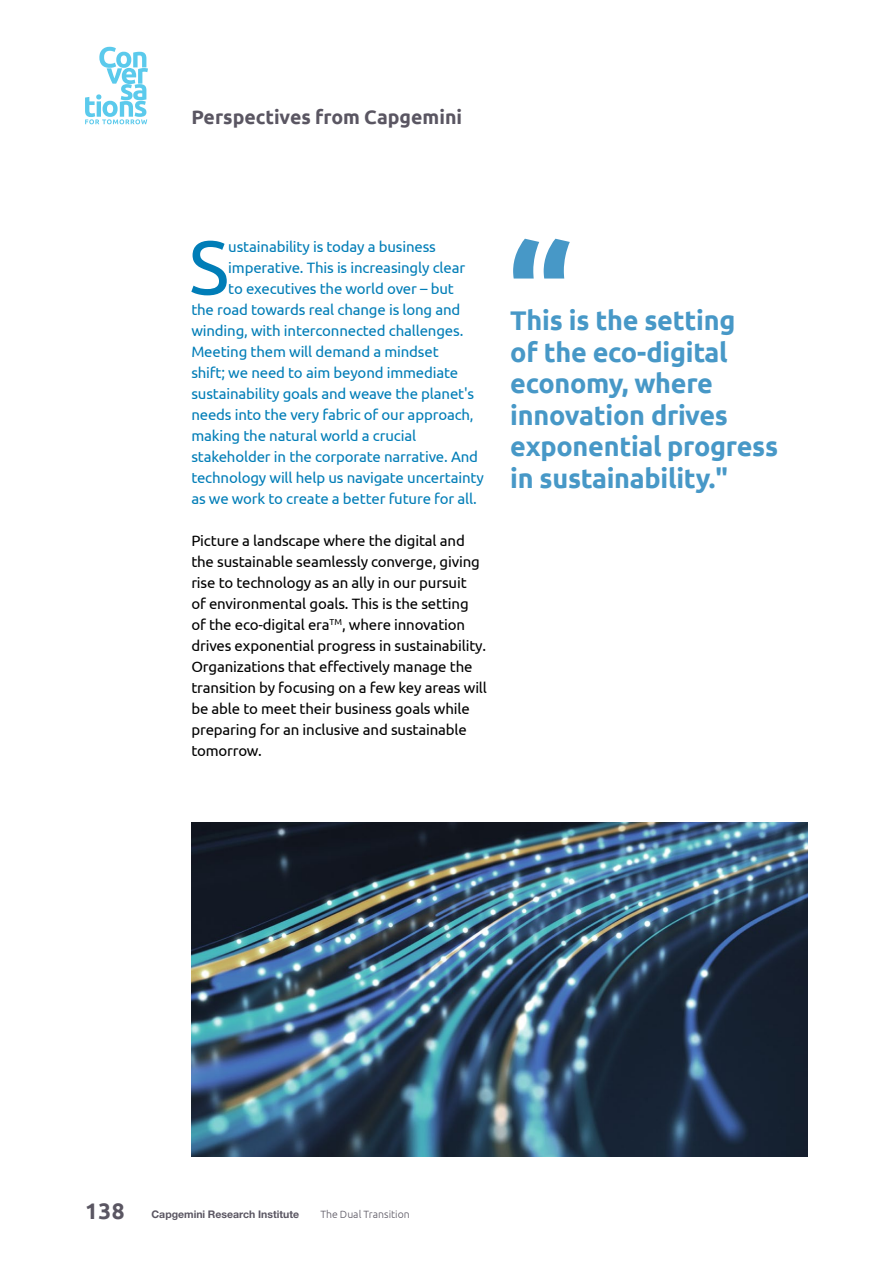
<style>
.page{position:relative;width:893px;height:1263px;background:#fff}
.page>*{position:absolute;margin:0;border:0;box-sizing:border-box;transform-origin:0 0}
.t1{font:75.6px "Ubuntu";color:#007db7}
.t2{font:700 27px/31.5px "Ubuntu";letter-spacing:-.01em;color:#4798c7}
.t3{font:700 19.5px "Ubuntu";color:#5a5662}
.t4{font:15px "Ubuntu";letter-spacing:-.01em;color:#007db7}
.t5{font:15px/21px "Ubuntu";letter-spacing:-.01em;color:#000}
.t6{font:700 10.5px "Helvetica Neue LT Std";color:#5a5662}
.t7{font:300 10.5px "Ubuntu";color:#5a5662}
.s1{font-family:"Ubuntu";font-size:22.5px}
</style>
<div class="page">
<svg style="left:85px;top:47px;width:63px;height:77px"></svg>
<img style="left:191px;top:823px;width:617px;height:334px">
<svg style="left:513px;top:239px;width:57px;height:40px"></svg>
<h3 class="t3" style="left:191px;top:106px;width:272px">Perspectives from Capgemini</h3>
<h1 class="t1" style="left:189px;top:222px;width:42px">S</h1>
<p class="t4" style="left:228px;top:238px;width:209px">ustainability is today a business</p>
<p class="t4" style="left:228px;top:259px;width:238px">imperative. This is increasingly clear</p>
<p class="t4" style="left:228px;top:280px;width:227px">to executives the world over – but</p>
<p class="t4" style="left:191px;top:301px;width:271px">the road towards real change is long and</p>
<p class="t4" style="left:191px;top:322px;width:274px">winding, with interconnected challenges.</p>
<p class="t4" style="left:191px;top:343px;width:249px">Meeting them will demand a mindset</p>
<p class="t4" style="left:191px;top:364px;width:268px">shift; we need to aim beyond immediate</p>
<p class="t4" style="left:191px;top:385px;width:284px">sustainability goals and weave the planet's</p>
<p class="t4" style="left:191px;top:406px;width:284px">needs into the very fabric of our approach,</p>
<p class="t4" style="left:191px;top:427px;width:226px">making the natural world a crucial</p>
<p class="t4" style="left:191px;top:448px;width:288px">stakeholder in the corporate narrative. And</p>
<p class="t4" style="left:191px;top:469px;width:294px">technology will help us navigate uncertainty</p>
<p class="t4" style="left:191px;top:490px;width:287px">as we work to create a better future for all.</p>
<p class="t5" style="left:191px;top:530px;width:297px">Picture a landscape where the digital and the sustainable seamlessly converge, giving rise to technology as an ally in our pursuit<br>of environmental goals. This is the setting<br>of the eco-digital era<sup>TM</sup>, where innovation drives exponential progress in sustainability.<br>Organizations that effectively manage the transition by focusing on a few key areas will be able to meet their business goals while preparing for an inclusive and sustainable tomorrow.</p>
<h2 class="t2" style="left:510px;top:304px;width:269px">This is the setting<br>of the eco-digital economy, where innovation drives exponential progress in sustainability."</h2>
<p class="t6" style="left:85px;top:1207px;width:216px"><span class="s1">138</span> Capgemini Research Institute</p>
<p class="t7" style="left:320px;top:1208px;width:91px">The Dual Transition</p>
</div>
